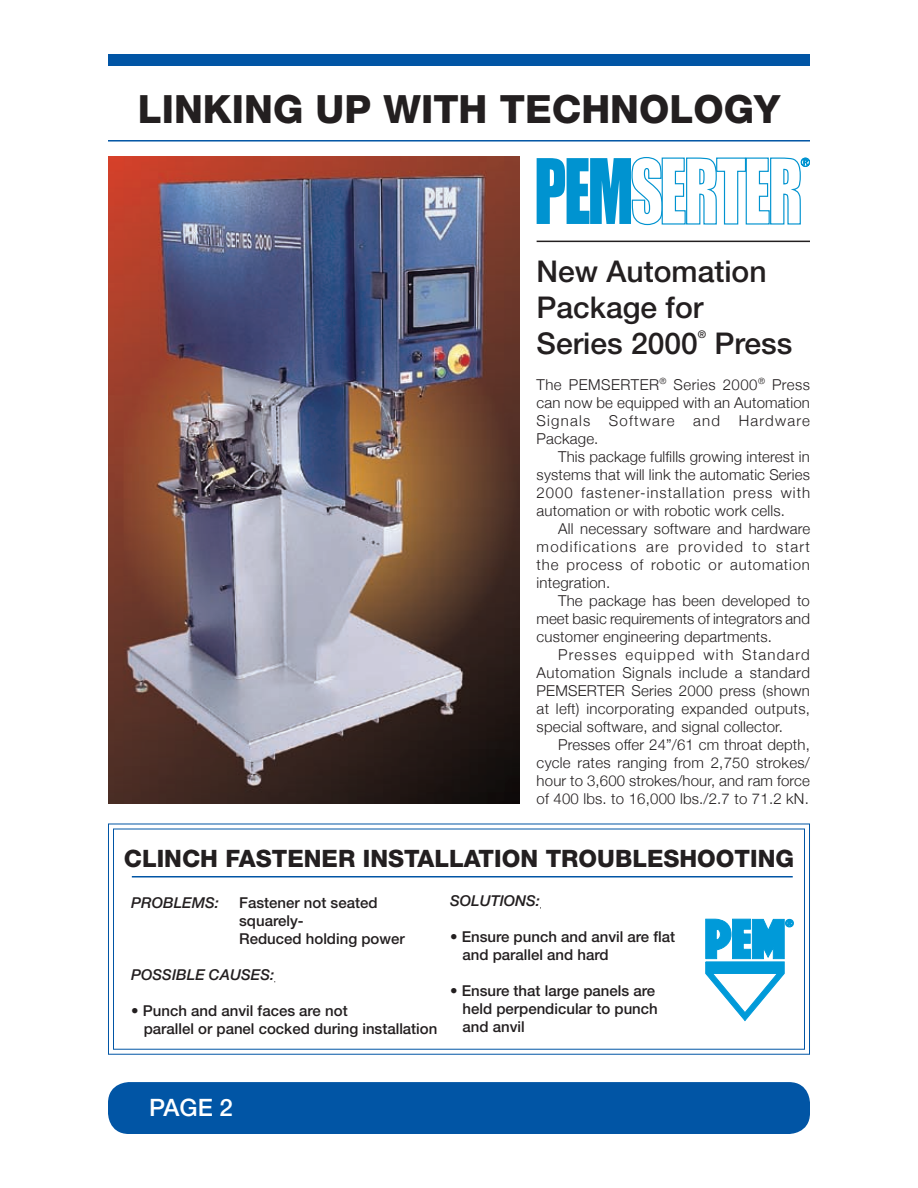
<style>
.page{position:relative;width:918px;height:1188px;background:#fff}
.page>*{position:absolute;margin:0;border:0;box-sizing:border-box;transform-origin:0 0}
.t1{font:800 39px "Helvetica Neue";color:#231f20}
.t2{font:500 30px/36px "Helvetica Neue";color:#231f20}
.t3{font:800 24px "Helvetica Neue";color:#231f20}
.t4{font:500 24px "Helvetica Neue";color:#fff}
.t5{font:300 15px/18px "Helvetica Neue";letter-spacing:.01em;color:#231f20;text-align:justify}
.t6{font:500 15px/18px "Helvetica Neue";color:#231f20}
.t7{font:italic 500 15px "Helvetica Neue";color:#231f20}
.t8{font:500 10.5px "Helvetica Neue";color:#231f20}
</style>
<div class="page">
<div style="left:108px;top:1082px;width:702px;height:51px;background:#0155a5"></div>
<div style="left:108px;top:54px;width:702px;height:12px;background:#0155a5"></div>
<hr style="left:108px;top:140px;width:702px;height:2px;background:#0155a5">
<svg style="left:108px;top:823px;width:702px;height:232px"></svg>
<svg style="left:705px;top:919px;width:88px;height:102px"></svg>
<img style="left:108px;top:157px;width:411px;height:646px">
<svg style="left:537px;top:157px;width:273px;height:68px"></svg>
<hr style="left:537px;top:241px;width:273px;height:1px;background:#231f20">
<h1 class="t1" style="left:138px;top:86px;width:644px">LINKING UP WITH TECHNOLOGY</h1>
<h2 class="t2" style="left:537px;top:253px;width:232px">New Automation<br>Package for<br>Series 2000</h2>
<p class="t8" style="left:698px;top:328px;width:10px">®</p>
<h2 class="t2" style="left:715px;top:325px;width:79px">Press</h2>
<p class="t5" style="left:537px;top:375px;width:275px">The PEMSERTER<sup>®</sup> Series 2000<sup>®</sup> Press can now be equipped with an Automation Signals Software and Hardware Package.</p>
<p class="t5" style="left:537px;top:447px;width:275px;text-indent:22px">This package fulfills growing interest in systems that will link the automatic Series 2000 fastener-installation press with automation or with robotic work cells.</p>
<p class="t5" style="left:537px;top:519px;width:275px;text-indent:22px">All necessary software and hardware modifications are provided to start the process of robotic or automation integration.</p>
<p class="t5" style="left:537px;top:591px;width:275px;text-indent:22px">The package has been developed to meet basic requirements of integrators and customer engineering departments.</p>
<p class="t5" style="left:537px;top:645px;width:275px;text-indent:22px">Presses equipped with Standard Automation Signals include a standard PEMSERTER Series 2000 press (shown at left) incorporating expanded outputs, special software, and signal collector.</p>
<p class="t5" style="left:537px;top:735px;width:275px;text-indent:22px">Presses offer 24”/61 cm throat depth, cycle rates ranging from 2,750 strokes/ hour to 3,600 strokes/hour, and ram force of 400 lbs. to 16,000 lbs./2.7 to 71.2 kN.</p>
<h3 class="t3" style="left:124px;top:844px;width:672px">CLINCH FASTENER INSTALLATION TROUBLESHOOTING</h3>
<p class="t7" style="left:131px;top:894px;width:89px">PROBLEMS:</p>
<p class="t6" style="left:239px;top:894px;width:167px">Fastener not seated squarely-<br>Reduced holding power</p>
<p class="t7" style="left:131px;top:966px;width:145px">POSSIBLE CAUSES:</p>
<p class="t6" style="left:144px;top:1002px;width:295px;text-indent:-13px">• Punch and anvil faces are not<br>parallel or panel cocked during installation</p>
<p class="t7" style="left:450px;top:892px;width:91px">SOLUTIONS:</p>
<p class="t6" style="left:463px;top:928px;width:214px;text-indent:-13px">• Ensure punch and anvil are flat and parallel and hard</p>
<p class="t6" style="left:463px;top:982px;width:197px;text-indent:-13px">• Ensure that large panels are held perpendicular to punch and anvil</p>
<h3 class="t4" style="left:149px;top:1093px;width:85px">PAGE 2</h3>
</div>
